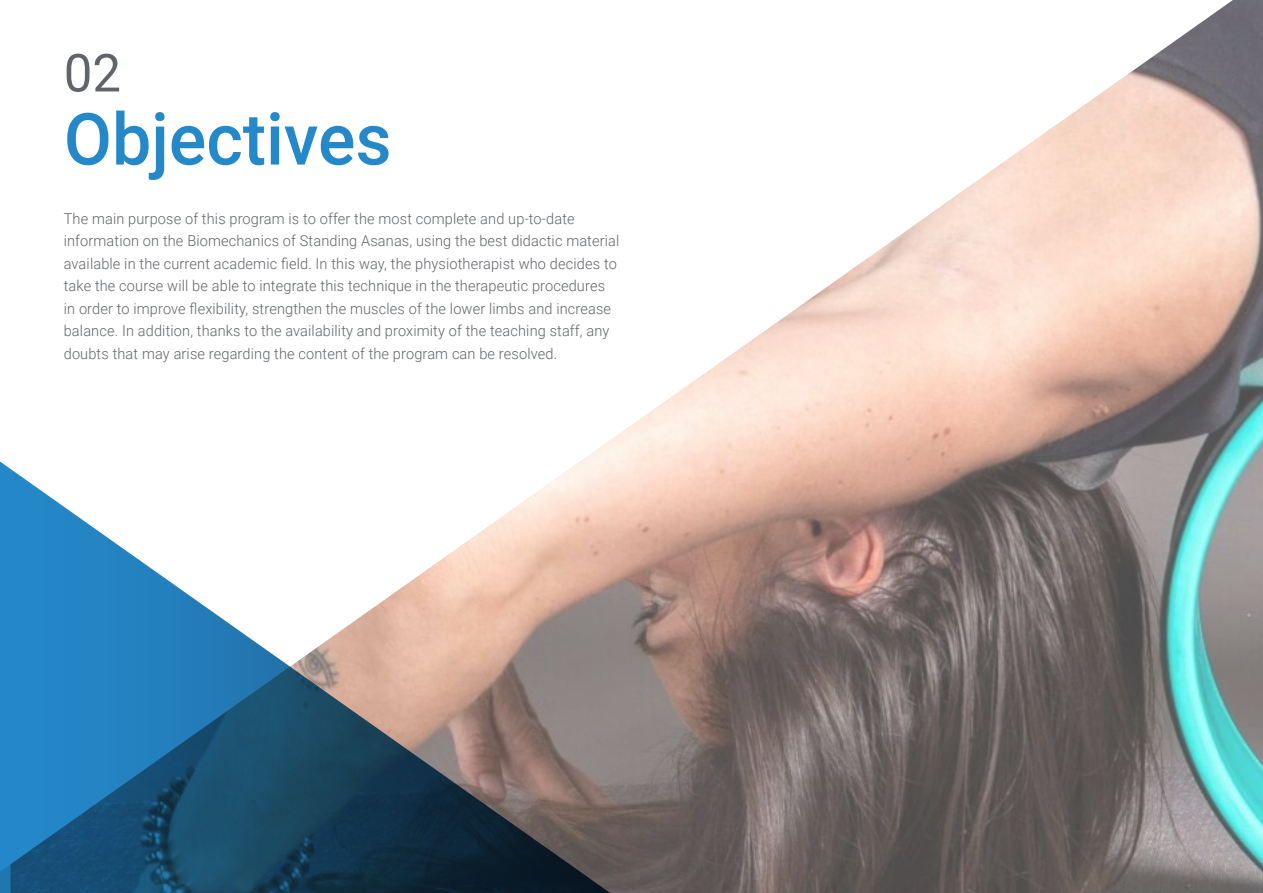
<style>
.page{position:relative;width:1263px;height:893px;background:#fff}
.page>*{position:absolute;margin:0;border:0;box-sizing:border-box;transform-origin:0 0}
.t1{font:500 72px "Roboto";color:#2488c9}
.t2{font:52.5px "Roboto";color:#61646a}
.t3{font:300 15px/22.5px "Roboto";letter-spacing:.01em;color:#61646a}
</style>
<div class="page">
<img style="left:602px;top:0;width:661px;height:893px">
<svg style="left:0;top:446px;width:640px;height:447px"></svg>
<h2 class="t2" style="left:64px;top:36px;width:59px">02</h2>
<h1 class="t1" style="left:64px;top:89px;width:329px">Objectives</h1>
<p class="t3" style="left:64px;top:207px;width:557px">The main purpose of this program is to offer the most complete and up-to-date information on the Biomechanics of Standing Asanas, using the best didactic material available in the current academic field. In this way, the physiotherapist who decides to take the course will be able to integrate this technique in the therapeutic procedures in order to improve flexibility, strengthen the muscles of the lower limbs and increase balance. In addition, thanks to the availability and proximity of the teaching staff, any doubts that may arise regarding the content of the program can be resolved.</p>
</div>
